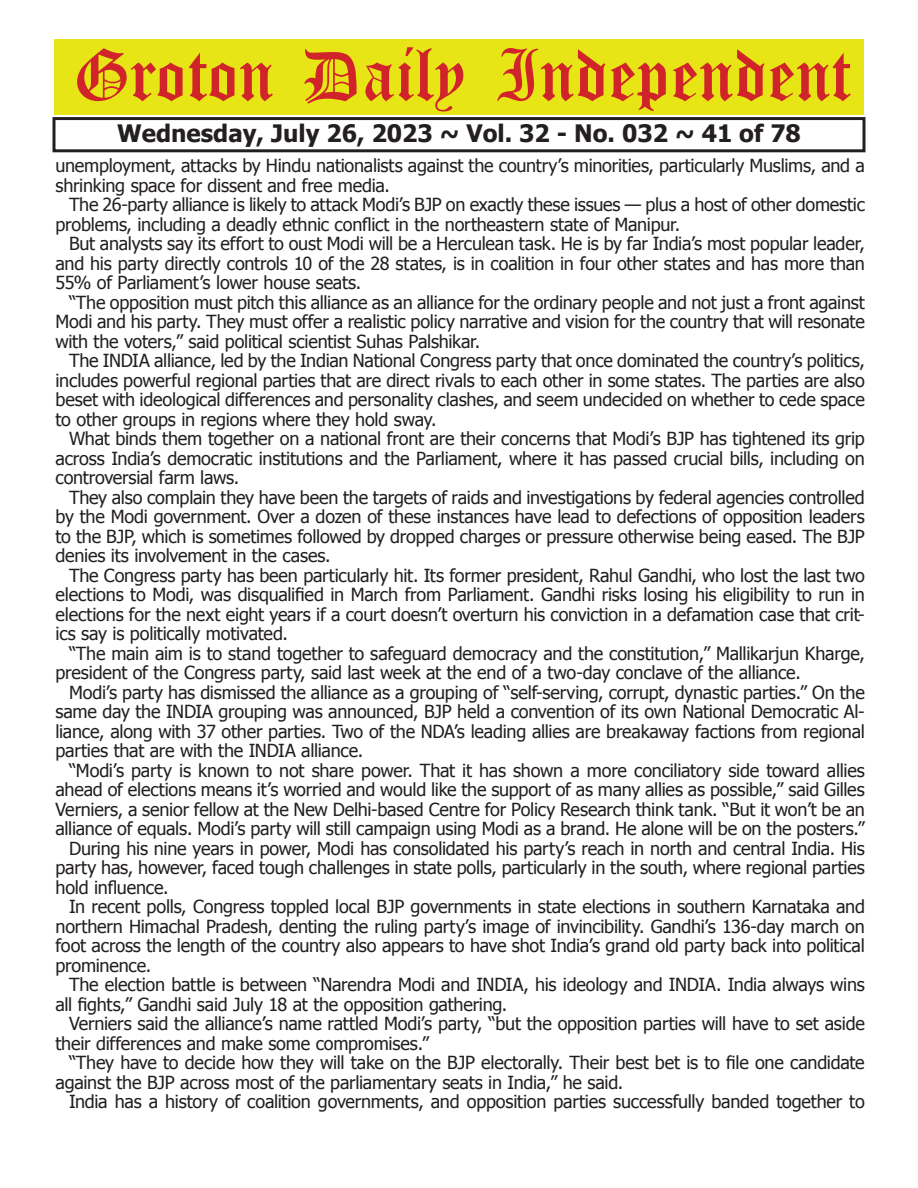
<style>
.page{position:relative;width:918px;height:1188px;background:#fff}
.page>*{position:absolute;margin:0;border:0;box-sizing:border-box;transform-origin:0 0}
.t1{font:54px "Old English Five";color:#d1232a}
.t2{font:700 24px "Tahoma";color:#231f20}
.t3{font:18px/19.5px "Tahoma";letter-spacing:-.01em;color:#231f20;text-align:justify}
</style>
<div class="page">
<div style="left:52px;top:117px;width:814px;height:35px;border:3px solid #231f20"></div>
<div style="left:54px;top:40px;width:810px;height:75px;background:#e7e515"></div>
<h1 class="t1" style="left:73px;top:50px;width:779px">Groton Daily Independent</h1>
<h2 class="t2" style="left:117px;top:116px;width:685px">Wednesday, July 26, 2023 ~ Vol. 32 - No. 032 ~ 41 of 78</h2>
<p class="t3" style="left:56px;top:155px;width:811px">unemployment, attacks by Hindu nationalists against the country’s minorities, particularly Muslims, and a shrinking space for dissent and free media.</p>
<p class="t3" style="left:56px;top:194px;width:811px;text-indent:14px">The 26-party alliance is likely to attack Modi’s BJP on exactly these issues — plus a host of other domestic problems, including a deadly ethnic conflict in the northeastern state of Manipur.</p>
<p class="t3" style="left:56px;top:233px;width:811px;text-indent:14px">But analysts say its effort to oust Modi will be a Herculean task. He is by far India’s most popular leader, and his party directly controls 10 of the 28 states, is in coalition in four other states and has more than 55% of Parliament’s lower house seats.</p>
<p class="t3" style="left:56px;top:292px;width:811px;text-indent:14px">“The opposition must pitch this alliance as an alliance for the ordinary people and not just a front against Modi and his party. They must offer a realistic policy narrative and vision for the country that will resonate with the voters,” said political scientist Suhas Palshikar.</p>
<p class="t3" style="left:56px;top:350px;width:811px;text-indent:14px">The INDIA alliance, led by the Indian National Congress party that once dominated the country’s politics, includes powerful regional parties that are direct rivals to each other in some states. The parties are also beset with ideological differences and personality clashes, and seem undecided on whether to cede space to other groups in regions where they hold sway.</p>
<p class="t3" style="left:56px;top:428px;width:811px;text-indent:14px">What binds them together on a national front are their concerns that Modi’s BJP has tightened its grip across India’s democratic institutions and the Parliament, where it has passed crucial bills, including on controversial farm laws.</p>
<p class="t3" style="left:56px;top:487px;width:811px;text-indent:14px">They also complain they have been the targets of raids and investigations by federal agencies controlled by the Modi government. Over a dozen of these instances have lead to defections of opposition leaders to the BJP, which is sometimes followed by dropped charges or pressure otherwise being eased. The BJP denies its involvement in the cases.</p>
<p class="t3" style="left:56px;top:565px;width:811px;text-indent:14px">The Congress party has been particularly hit. Its former president, Rahul Gandhi, who lost the last two elections to Modi, was disqualified in March from Parliament. Gandhi risks losing his eligibility to run in elections for the next eight years if a court doesn’t overturn his conviction in a defamation case that crit&shy;ics say is politically motivated.</p>
<p class="t3" style="left:56px;top:643px;width:811px;text-indent:14px">“The main aim is to stand together to safeguard democracy and the constitution,” Mallikarjun Kharge, president of the Congress party, said last week at the end of a two-day conclave of the alliance.</p>
<p class="t3" style="left:56px;top:682px;width:811px;text-indent:14px">Modi’s party has dismissed the alliance as a grouping of “self-serving, corrupt, dynastic parties.” On the same day the INDIA grouping was announced, BJP held a convention of its own National Democratic Al&shy;liance, along with 37 other parties. Two of the NDA’s leading allies are breakaway factions from regional parties that are with the INDIA alliance.</p>
<p class="t3" style="left:69px;top:760px;width:797px">“Modi’s party is known to not share power. That it has shown a more conciliatory side toward allies</p>
<p class="t3" style="left:56px;top:779px;width:811px">ahead of elections means it’s worried and would like the support of as many allies as possible,” said Gilles</p>
<p class="t3" style="left:56px;top:799px;width:811px">Verniers, a senior fellow at the New Delhi-based Centre for Policy Research think tank. “But it won’t be an</p>
<p class="t3" style="left:56px;top:818px;width:811px">alliance of equals. Modi’s party will still campaign using Modi as a brand. He alone will be on the posters.”</p>
<p class="t3" style="left:69px;top:838px;width:797px">During his nine years in power, Modi has consolidated his party’s reach in north and central India. His</p>
<p class="t3" style="left:56px;top:857px;width:811px">party has, however, faced tough challenges in state polls, particularly in the south, where regional parties</p>
<p class="t3" style="left:56px;top:877px;width:115px">hold influence.</p>
<p class="t3" style="left:69px;top:896px;width:797px">In recent polls, Congress toppled local BJP governments in state elections in southern Karnataka and</p>
<p class="t3" style="left:56px;top:915px;width:811px">northern Himachal Pradesh, denting the ruling party’s image of invincibility. Gandhi’s 136-day march on</p>
<p class="t3" style="left:56px;top:935px;width:811px">foot across the length of the country also appears to have shot India’s grand old party back into political</p>
<p class="t3" style="left:56px;top:954px;width:97px">prominence.</p>
<p class="t3" style="left:69px;top:974px;width:797px">The election battle is between “Narendra Modi and INDIA, his ideology and INDIA. India always wins</p>
<p class="t3" style="left:56px;top:993px;width:453px">all fights,” Gandhi said July 18 at the opposition gathering.</p>
<p class="t3" style="left:69px;top:1013px;width:797px">Verniers said the alliance’s name rattled Modi’s party, “but the opposition parties will have to set aside</p>
<p class="t3" style="left:56px;top:1032px;width:375px">their differences and make some compromises.”</p>
<p class="t3" style="left:69px;top:1052px;width:797px">“They have to decide how they will take on the BJP electorally. Their best bet is to file one candidate</p>
<p class="t3" style="left:56px;top:1071px;width:569px">against the BJP across most of the parliamentary seats in India,” he said.</p>
<p class="t3" style="left:69px;top:1091px;width:797px">India has a history of coalition governments, and opposition parties successfully banded together to</p>
</div>
